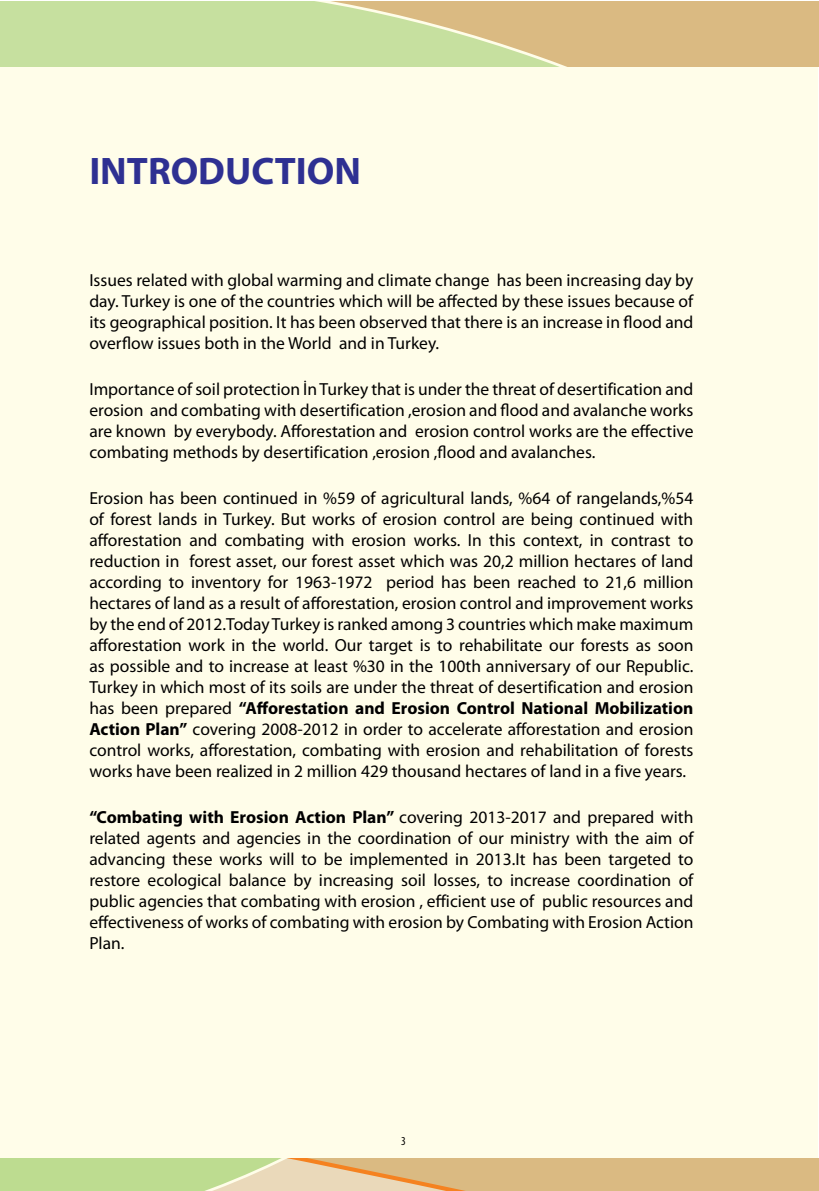
<style>
.page{position:relative;width:819px;height:1191px;background:#fff}
.page>*{position:absolute;margin:0;border:0;box-sizing:border-box;transform-origin:0 0}
.t1{font:700 38.5px "Myriad Pro";color:#2e3092}
.t2{font:17.5px/21px "Myriad Pro";color:#000;text-align:justify}
.t3{font:condensed 12.25px "Myriad Pro";color:#000}
.s1{font-weight:700}
</style>
<div class="page">
<div style="left:0;top:1px;width:818px;height:1189px;background:#fffde9"></div>
<div style="left:0;top:1158px;width:818px;height:33px;background:#daba82"></div>
<svg style="left:0;top:1158px;width:465px;height:33px"></svg>
<svg style="left:0;top:1px;width:819px;height:65px;background:#cfd093"></svg>
<h1 class="t1" style="left:89px;top:146px;width:273px">INTRODUCTION</h1>
<p class="t2" style="left:89px;top:269px;width:605px">Issues related with global warming and climate change has been increasing day by day. Turkey is one of the countries which will be affected by these issues because of its geographical position. It has been observed that there is an increase in flood and overflow issues both in the World and in Turkey.</p>
<p class="t2" style="left:89px;top:378px;width:605px">Importance of soil protection İn Turkey that is under the threat of desertification and erosion and combating with desertification ,erosion and flood and avalanche works are known by everybody. Afforestation and erosion control works are the effective combating methods by desertification ,erosion ,flood and avalanches.</p>
<p class="t2" style="left:89px;top:487px;width:605px">Erosion has been continued in %59 of agricultural lands, %64 of rangelands,%54 of forest lands in Turkey. But works of erosion control are being continued with afforestation and combating with erosion works. In this context, in contrast to reduction in forest asset, our forest asset which was 20,2 million hectares of land according to inventory for 1963-1972 period has been reached to 21,6 million hectares of land as a result of afforestation, erosion control and improvement works by the end of 2012.Today Turkey is ranked among 3 countries which make maximum afforestation work in the world. Our target is to rehabilitate our forests as soon as possible and to increase at least %30 in the 100th anniversary of our Republic.<br>Turkey in which most of its soils are under the threat of desertification and erosion has been prepared <span class="s1">“Afforestation and Erosion Control National Mobilization Action Plan”</span> covering 2008-2012 in order to accelerate afforestation and erosion control works, afforestation, combating with erosion and rehabilitation of forests works have been realized in 2 million 429 thousand hectares of land in a five years.</p>
<p class="t2" style="left:89px;top:806px;width:605px"><span class="s1">“Combating with Erosion Action Plan”</span> covering 2013-2017 and prepared with related agents and agencies in the coordination of our ministry with the aim of advancing these works will to be implemented in 2013.It has been targeted to restore ecological balance by increasing soil losses, to increase coordination of public agencies that combating with erosion , efficient use of public resources and effectiveness of works of combating with erosion by Combating with Erosion Action Plan.</p>
<p class="t3" style="left:401px;top:1133px;width:6px">3</p>
</div>
